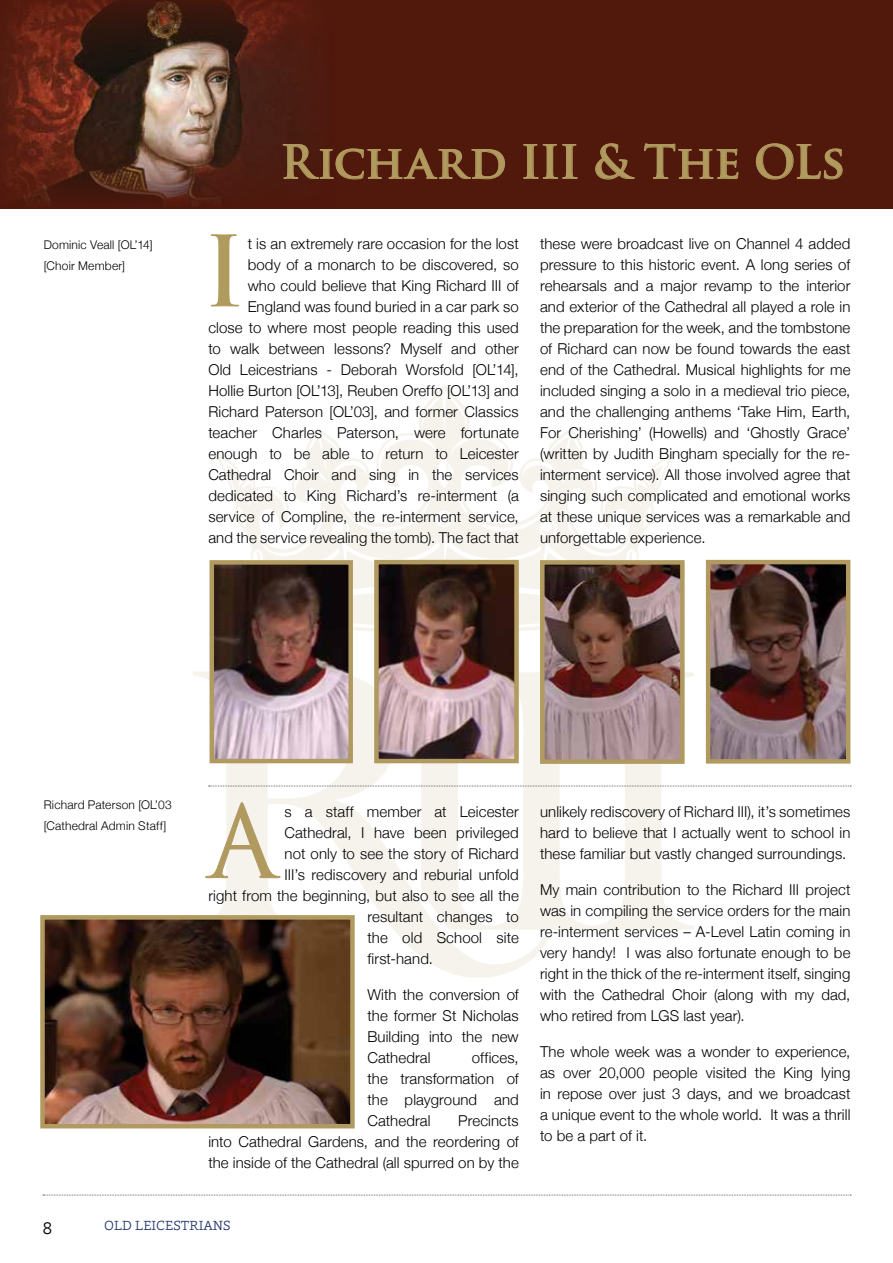
<style>
.page{position:relative;width:893px;height:1263px;background:#fff}
.page>*{position:absolute;margin:0;border:0;box-sizing:border-box;transform-origin:0 0}
.t1{font:700 45px "Trajan Pro";letter-spacing:-.005em;color:#b09a5e}
.t2{font:300 18px "Foro";color:#000}
.t3{font:300 15px/21px "Helvetica Neue";letter-spacing:.005em;color:#000;text-align:justify}
.t4{font:300 13.5px "Foro";color:#20336c}
.t5{font:300 12px/21px "Helvetica Neue";letter-spacing:.015em;color:#000}
</style>
<div class="page">
<svg style="left:43px;top:1195px;width:808px;height:1px"></svg>
<div style="left:0;top:0;width:893px;height:208px;background:#51180c"></div>
<svg style="left:6px;top:0;width:298px;height:205px"></svg>
<svg style="left:549px;top:672px;width:145px;height:258px"></svg>
<svg style="left:193px;top:671px;width:356px;height:307px"></svg>
<svg style="left:215px;top:385px;width:460px;height:204px"></svg>
<svg style="left:353px;top:593px;width:187px;height:38px"></svg>
<svg style="left:643px;top:512px;width:6px;height:9px"></svg>
<svg style="left:445px;top:462px;width:7px;height:22px"></svg>
<svg style="left:542px;top:521px;width:13px;height:14px"></svg>
<svg style="left:438px;top:512px;width:12px;height:14px"></svg>
<svg style="left:334px;top:521px;width:13px;height:15px"></svg>
<svg style="left:629px;top:551px;width:4px;height:9px"></svg>
<svg style="left:256px;top:551px;width:4px;height:9px"></svg>
<svg style="left:240px;top:511px;width:4px;height:10px"></svg>
<svg style="left:211px;top:234px;width:28px;height:72px"></svg>
<svg style="left:209px;top:786px;width:642px;height:1px"></svg>
<img style="left:379px;top:565px;width:135px;height:193px">
<div style="left:374px;top:560px;width:145px;height:203px;border:4px solid #b09a5f"></div>
<img style="left:215px;top:565px;width:133px;height:193px">
<div style="left:210px;top:560px;width:143px;height:203px;border:4px solid #b09a5f"></div>
<img style="left:711px;top:565px;width:134px;height:193px">
<div style="left:706px;top:560px;width:144px;height:203px;border:4px solid #b09a5f"></div>
<img style="left:45px;top:920px;width:305px;height:203px">
<div style="left:40px;top:915px;width:315px;height:213px;border:4px solid #b09a5f"></div>
<img style="left:545px;top:565px;width:135px;height:194px">
<div style="left:540px;top:560px;width:145px;height:204px;border:4px solid #b09a5f"></div>
<svg style="left:205px;top:802px;width:76px;height:76px"></svg>
<svg style="left:282px;top:144px;width:223px;height:36px"></svg>
<svg style="left:523px;top:144px;width:55px;height:35px"></svg>
<svg style="left:595px;top:143px;width:40px;height:37px"></svg>
<svg style="left:644px;top:143px;width:95px;height:36px"></svg>
<svg style="left:756px;top:143px;width:87px;height:37px"></svg>
<p class="t5" style="left:44px;top:234px;width:110px">Dominic Veall [OL’14] [Choir Member]</p>
<h1 class="t1" style="left:280px;top:134px;width:566px">Richard III &amp; The OLs</h1>
<p class="t3" style="left:208px;top:232px;width:312px;text-align:right">t is an extremely rare occasion for the lost<br>body of a monarch to be discovered, so<br>who could believe that King Richard III of England was found buried in a car park so<br>close to where most people reading this used to walk between lessons? Myself and other Old Leicestrians - Deborah Worsfold [OL’14], Hollie Burton [OL’13], Reuben Oreffo [OL’13] and Richard Paterson [OL’03], and former Classics teacher Charles Paterson, were fortunate enough to be able to return to Leicester Cathedral Choir and sing in the services dedicated to King Richard’s re-interment (a service of Compline, the re-interment service, and the service revealing the tomb). The fact that</p>
<p class="t3" style="left:540px;top:232px;width:312px">these were broadcast live on Channel 4 added pressure to this historic event. A long series of rehearsals and a major revamp to the interior and exterior of the Cathedral all played a role in the preparation for the week, and the tombstone of Richard can now be found towards the east end of the Cathedral. Musical highlights for me included singing a solo in a medieval trio piece, and the challenging anthems ‘Take Him, Earth, For Cherishing’ (Howells) and ‘Ghostly Grace’ (written by Judith Bingham specially for the re&shy;interment service). All those involved agree that singing such complicated and emotional works at these unique services was a remarkable and unforgettable experience.</p>
<p class="t5" style="left:44px;top:793px;width:129px">Richard Paterson [OL’03 [Cathedral Admin Staff]</p>
<p class="t3" style="left:285px;top:800px;width:236px">s a staff member at Leicester</p>
<p class="t3" style="left:285px;top:821px;width:236px">Cathedral, I have been privileged</p>
<p class="t3" style="left:285px;top:842px;width:236px">not only to see the story of Richard</p>
<p class="t3" style="left:285px;top:863px;width:236px">III’s rediscovery and reburial unfold</p>
<p class="t3" style="left:208px;top:884px;width:312px">right from the beginning, but also to see all the</p>
<p class="t3" style="left:367px;top:905px;width:153px">resultant changes to</p>
<p class="t3" style="left:367px;top:926px;width:153px">the old School site</p>
<p class="t3" style="left:367px;top:947px;width:67px">first-hand.</p>
<p class="t3" style="left:367px;top:983px;width:153px">With the conversion of the former St Nicholas Building into the new Cathedral</p>
<p class="t3" style="left:367px;top:1046px;width:153px;text-indent:104px">offices, the transformation of the playground and Cathedral</p>
<p class="t3" style="left:208px;top:1109px;width:312px;text-indent:250px">Precincts into Cathedral Gardens, and the reordering of the inside of the Cathedral (all spurred on by the</p>
<p class="t3" style="left:540px;top:800px;width:312px">unlikely rediscovery of Richard III), it’s sometimes hard to believe that I actually went to school in these familiar but vastly changed surroundings.</p>
<p class="t3" style="left:540px;top:878px;width:312px">My main contribution to the Richard III project was in compiling the service orders for the main re-interment services – A-Level Latin coming in very handy! I was also fortunate enough to be right in the thick of the re-interment itself, singing with the Cathedral Choir (along with my dad, who retired from LGS last year).</p>
<p class="t3" style="left:540px;top:1040px;width:312px">The whole week was a wonder to experience, as over 20,000 people visited the King lying in repose over just 3 days, and we broadcast a unique event to the whole world. It was a thrill to be a part of it.</p>
<p class="t2" style="left:43px;top:1216px;width:11px">8</p>
<p class="t4" style="left:104px;top:1217px;width:128px">OLD LEICESTRIANS</p>
</div>
